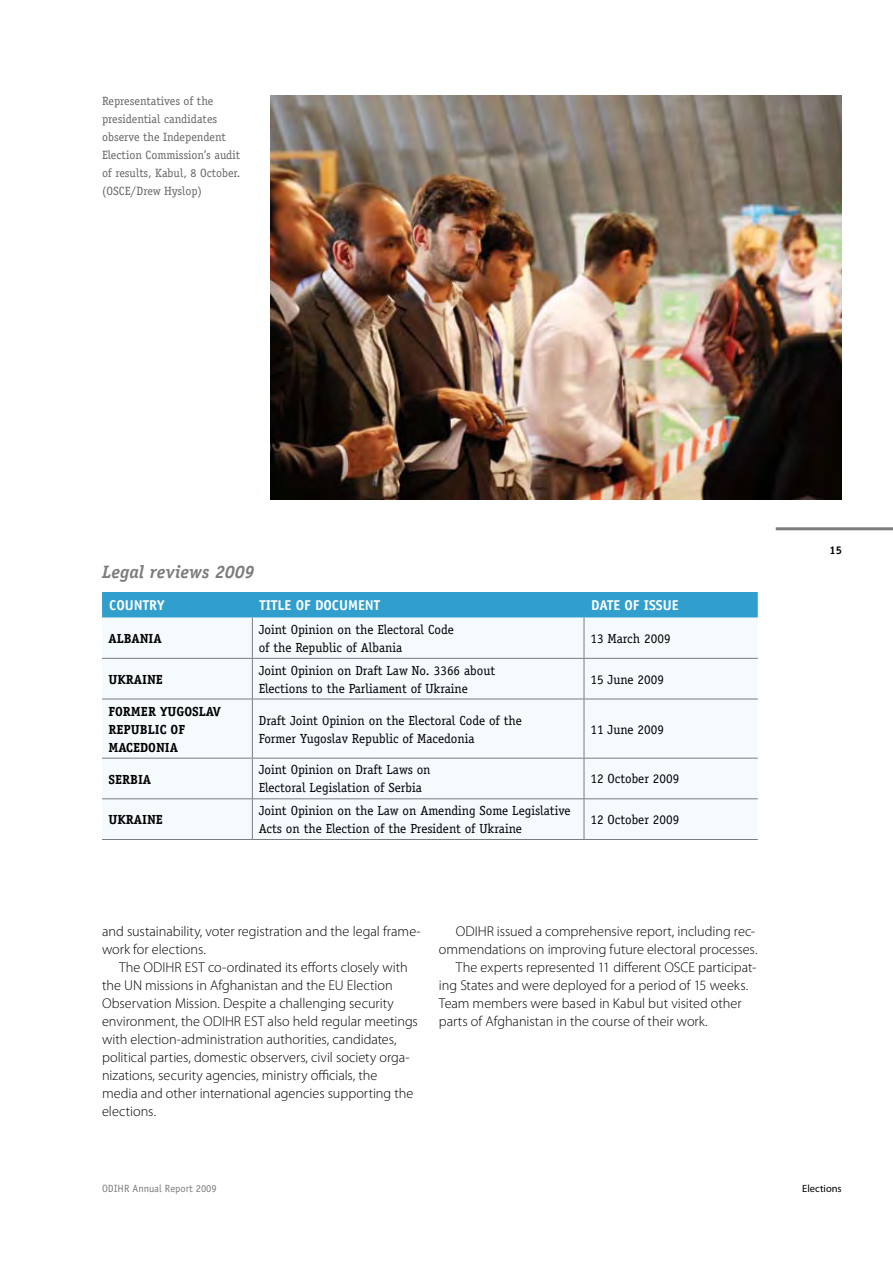
<style>
.page{position:relative;width:893px;height:1263px;background:#fff}
.page>*{position:absolute;margin:0;border:0;box-sizing:border-box;transform-origin:0 0}
.t1{font:italic 700 18px "Officina Serif";color:#7b7c7e}
.t2{font:300 14.25px/18px "Myriad Pro";color:#000}
.t3{font:700 14.25px "Officina Sans";color:#fff}
.t4{font:13.2px/18px "Officina Serif";color:#000}
.t5{font:700 13.2px/18px "Officina Serif";color:#000}
.t6{font:12px/18px "Officina Serif";color:#646567}
.t7{font:700 11.25px "Officina Serif";color:#000}
.t8{font:10.5px "Officina Sans";color:#7b7c7e}
.t9{font:10.5px "Myriad Pro";color:#000}
</style>
<div class="page">
<hr style="left:776px;top:527px;width:117px;height:3px;background:#7b7c7e">
<div style="left:102px;top:592px;width:656px;height:26px;background:#319fce"></div>
<div style="left:102px;top:618px;width:656px;height:221px;background:#f5fafd"></div>
<hr style="left:252px;top:618px;width:1px;height:40px;background:#7b7c7e">
<hr style="left:584px;top:618px;width:1px;height:40px;background:#7b7c7e">
<hr style="left:102px;top:658px;width:150px;height:1px;background:#7b7c7e">
<hr style="left:252px;top:658px;width:332px;height:1px;background:#7b7c7e">
<hr style="left:252px;top:659px;width:1px;height:40px;background:#7b7c7e">
<hr style="left:584px;top:658px;width:174px;height:1px;background:#7b7c7e">
<hr style="left:584px;top:659px;width:1px;height:40px;background:#7b7c7e">
<hr style="left:102px;top:699px;width:150px;height:1px;background:#7b7c7e">
<hr style="left:252px;top:699px;width:332px;height:1px;background:#7b7c7e">
<hr style="left:252px;top:699px;width:1px;height:59px;background:#7b7c7e">
<hr style="left:584px;top:699px;width:174px;height:1px;background:#7b7c7e">
<hr style="left:584px;top:699px;width:1px;height:59px;background:#7b7c7e">
<hr style="left:102px;top:758px;width:150px;height:1px;background:#7b7c7e">
<hr style="left:252px;top:758px;width:332px;height:1px;background:#7b7c7e">
<hr style="left:252px;top:758px;width:1px;height:40px;background:#7b7c7e">
<hr style="left:584px;top:758px;width:174px;height:1px;background:#7b7c7e">
<hr style="left:584px;top:758px;width:1px;height:40px;background:#7b7c7e">
<hr style="left:102px;top:798px;width:150px;height:1px;background:#7b7c7e">
<hr style="left:252px;top:798px;width:332px;height:1px;background:#7b7c7e">
<hr style="left:252px;top:799px;width:1px;height:40px;background:#7b7c7e">
<hr style="left:584px;top:798px;width:174px;height:1px;background:#7b7c7e">
<hr style="left:584px;top:799px;width:1px;height:40px;background:#7b7c7e">
<hr style="left:102px;top:839px;width:150px;height:1px;background:#7b7c7e">
<hr style="left:252px;top:839px;width:332px;height:1px;background:#7b7c7e">
<hr style="left:584px;top:839px;width:174px;height:1px;background:#7b7c7e">
<img style="left:271px;top:96px;width:571px;height:404px">
<p class="t6" style="left:102px;top:92px;width:140px">Representatives of the presidential candidates observe the Independent<br>Election Commission’s audit of results, Kabul, 8 October. (OSCE/Drew Hyslop)</p>
<p class="t1" style="left:102px;top:561px;width:154px">Legal reviews 2009</p>
<p class="t3" style="left:109px;top:597px;width:57px">COUNTRY</p>
<p class="t3" style="left:260px;top:597px;width:122px">TITLE OF DOCUMENT</p>
<p class="t3" style="left:591px;top:597px;width:89px">DATE OF ISSUE</p>
<p class="t5" style="left:108px;top:629px;width:55px">ALBANIA</p>
<p class="t4" style="left:259px;top:620px;width:197px">Joint Opinion on the Electoral Code of the Republic of Albania</p>
<p class="t4" style="left:590px;top:629px;width:82px">13 March 2009</p>
<p class="t5" style="left:108px;top:670px;width:56px">UKRAINE</p>
<p class="t4" style="left:259px;top:661px;width:238px">Joint Opinion on Draft Law No. 3366 about<br>Elections to the Parliament of Ukraine</p>
<p class="t4" style="left:590px;top:670px;width:75px">15 June 2009</p>
<p class="t5" style="left:108px;top:702px;width:114px">FORMER YUGOSLAV<br>REPUBLIC OF<br>MACEDONIA</p>
<p class="t4" style="left:259px;top:711px;width:265px">Draft Joint Opinion on the Electoral Code of the<br>Former Yugoslav Republic of Macedonia</p>
<p class="t4" style="left:590px;top:720px;width:75px">11 June 2009</p>
<p class="t5" style="left:108px;top:770px;width:44px">SERBIA</p>
<p class="t4" style="left:259px;top:761px;width:173px">Joint Opinion on Draft Laws on<br>Electoral Legislation of Serbia</p>
<p class="t4" style="left:590px;top:770px;width:90px">12 October 2009</p>
<p class="t5" style="left:108px;top:811px;width:56px">UKRAINE</p>
<p class="t4" style="left:259px;top:802px;width:313px">Joint Opinion on the Law on Amending Some Legislative<br>Acts on the Election of the President of Ukraine</p>
<p class="t4" style="left:590px;top:811px;width:90px">12 October 2009</p>
<p class="t2" style="left:102px;top:922px;width:320px">and sustainability, voter registration and the legal frame&shy;work for elections.</p>
<p class="t2" style="left:102px;top:958px;width:317px;text-indent:17px">The ODIHR EST co-ordinated its efforts closely with the UN missions in Afghanistan and the EU Election Observation Mission. Despite a challenging security environment, the ODIHR EST also held regular meetings with election-administration authorities, candidates, political parties, domestic observers, civil society orga&shy;nizations, security agencies, ministry officials, the<br>media and other international agencies supporting the elections.</p>
<p class="t2" style="left:456px;top:922px;width:301px">ODIHR issued a comprehensive report, including rec-</p>
<p class="t2" style="left:439px;top:940px;width:320px">ommendations on improving future electoral processes.</p>
<p class="t2" style="left:456px;top:958px;width:302px">The experts represented 11 different OSCE participat-</p>
<p class="t2" style="left:439px;top:976px;width:311px">ing States and were deployed for a period of 15 weeks.</p>
<p class="t2" style="left:439px;top:994px;width:304px">Team members were based in Kabul but visited other</p>
<p class="t2" style="left:439px;top:1012px;width:270px">parts of Afghanistan in the course of their work.</p>
<p class="t7" style="left:829px;top:544px;width:14px">15</p>
<p class="t8" style="left:102px;top:1182px;width:116px">ODIHR Annual Report 2009</p>
<p class="t9" style="left:802px;top:1182px;width:41px">Elections</p>
</div>
